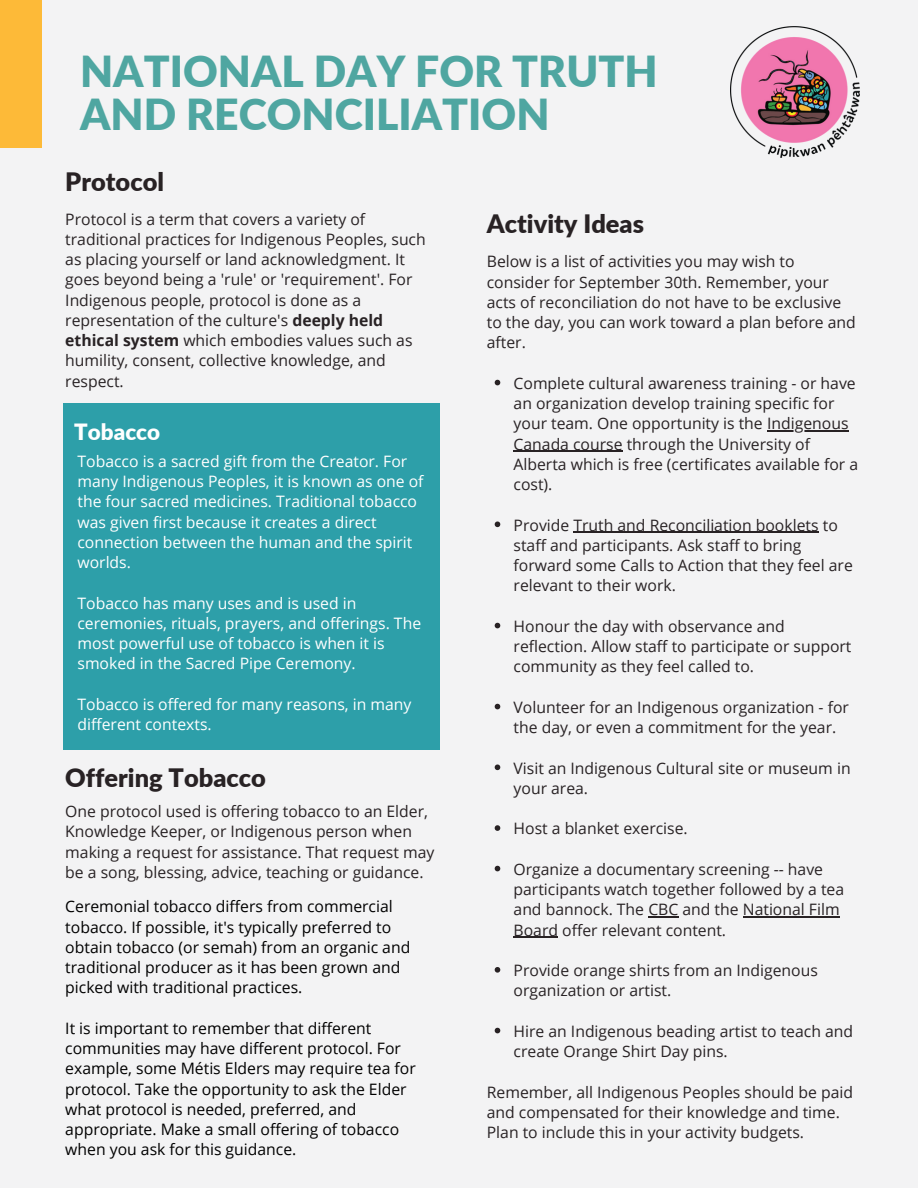
<style>
.page{position:relative;width:918px;height:1188px;background:#f3f3f4}
.page>*{position:absolute;margin:0;border:0;box-sizing:border-box;transform-origin:0 0}
.t1{font:900 42.75px/42.8px "Lato";color:#4fa6a1}
.t2{font:900 25.35px "Lato";color:#282224}
.t3{font:900 22.35px "Lato";color:#fff}
.t4{font:15.75px/20.2px "Open Sans";color:#282224}
.t5{font:15.75px/20.2px "Open Sans";color:#000}
.t6{font:15.75px/20.2px "Open Sans";color:#fff}
.s1{font-weight:700}
</style>
<div class="page">
<div style="left:63px;top:404px;width:377px;height:346px;background:#2d9fa9"></div>
<img style="left:731px;top:26px;width:128px;height:132px">
<div style="left:0;top:0;width:42px;height:147px;background:#fdba38"></div>
<svg style="left:495px;top:380px;width:5px;height:5px"></svg>
<hr style="left:767px;top:430px;width:82px;height:2px;background:#282224">
<hr style="left:514px;top:451px;width:109px;height:1px;background:#282224">
<svg style="left:495px;top:522px;width:5px;height:5px"></svg>
<hr style="left:573px;top:532px;width:246px;height:1px;background:#282224">
<svg style="left:495px;top:623px;width:5px;height:5px"></svg>
<svg style="left:495px;top:704px;width:5px;height:5px"></svg>
<svg style="left:495px;top:765px;width:5px;height:5px"></svg>
<svg style="left:495px;top:825px;width:5px;height:6px"></svg>
<svg style="left:495px;top:866px;width:5px;height:5px"></svg>
<hr style="left:648px;top:916px;width:30px;height:2px;background:#282224">
<hr style="left:743px;top:916px;width:97px;height:2px;background:#282224">
<hr style="left:514px;top:937px;width:44px;height:1px;background:#282224">
<svg style="left:495px;top:967px;width:5px;height:6px"></svg>
<svg style="left:495px;top:1028px;width:5px;height:5px"></svg>
<h1 class="t1" style="left:80px;top:49px;width:579px">NATIONAL DAY FOR TRUTH<br>AND RECONCILIATION</h1>
<h2 class="t2" style="left:65px;top:166px;width:100px">Protocol</h2>
<p class="t4" style="left:65px;top:208px;width:362px">Protocol is a term that covers a variety of traditional practices for Indigenous Peoples, such as placing yourself or land acknowledgment. It goes beyond being a 'rule' or 'requirement'. For Indigenous people, protocol is done as a representation of the culture's <span class="s1">deeply held ethical system</span> which embodies values such as humility, consent, collective knowledge, and respect.</p>
<h3 class="t3" style="left:74px;top:418px;width:87px">Tobacco</h3>
<p class="t6" style="left:77px;top:451px;width:348px">Tobacco is a sacred gift from the Creator. For many Indigenous Peoples, it is known as one of the four sacred medicines. Traditional tobacco was given first because it creates a direct connection between the human and the spirit worlds.</p>
<p class="t6" style="left:77px;top:592px;width:345px">Tobacco has many uses and is used in ceremonies, rituals, prayers, and offerings. The most powerful use of tobacco is when it is smoked in the Sacred Pipe Ceremony.</p>
<p class="t6" style="left:77px;top:694px;width:335px">Tobacco is offered for many reasons, in many different contexts.</p>
<h2 class="t2" style="left:65px;top:762px;width:202px">Offering Tobacco</h2>
<p class="t4" style="left:65px;top:801px;width:371px">One protocol used is offering tobacco to an Elder, Knowledge Keeper, or Indigenous person when making a request for assistance. That request may be a song, blessing, advice, teaching or guidance.</p>
<p class="t5" style="left:65px;top:896px;width:347px">Ceremonial tobacco differs from commercial tobacco. If possible, it's typically preferred to obtain tobacco (or semah) from an organic and traditional producer as it has been grown and picked with traditional practices.</p>
<p class="t5" style="left:65px;top:1018px;width:352px">It is important to remember that different communities may have different protocol. For example, some Métis Elders may require tea for protocol. Take the opportunity to ask the Elder what protocol is needed, preferred, and appropriate. Make a small offering of tobacco when you ask for this guidance.</p>
<h2 class="t2" style="left:487px;top:208px;width:159px">Activity Ideas</h2>
<p class="t4" style="left:487px;top:251px;width:371px">Below is a list of activities you may wish to consider for September 30th. Remember, your acts of reconciliation do not have to be exclusive to the day, you can work toward a plan before and after.</p>
<p class="t4" style="left:514px;top:373px;width:346px">Complete cultural awareness training - or have an organization develop training specific for your team. One opportunity is the Indigenous Canada course through the University of Alberta which is free (certificates available for a cost).</p>
<p class="t4" style="left:514px;top:514px;width:341px">Provide Truth and Reconciliation booklets to staff and participants. Ask staff to bring forward some Calls to Action that they feel are relevant to their work.</p>
<p class="t4" style="left:514px;top:616px;width:339px">Honour the day with observance and reflection. Allow staff to participate or support community as they feel called to.</p>
<p class="t4" style="left:514px;top:697px;width:337px">Volunteer for an Indigenous organization - for the day, or even a commitment for the year.</p>
<p class="t4" style="left:514px;top:757px;width:339px">Visit an Indigenous Cultural site or museum in your area.</p>
<p class="t4" style="left:514px;top:818px;width:176px">Host a blanket exercise.</p>
<p class="t4" style="left:514px;top:859px;width:332px">Organize a documentary screening -- have participants watch together followed by a tea and bannock. The CBC and the National Film Board offer relevant content.</p>
<p class="t4" style="left:514px;top:960px;width:306px">Provide orange shirts from an Indigenous organization or artist.</p>
<p class="t4" style="left:514px;top:1021px;width:341px">Hire an Indigenous beading artist to teach and create Orange Shirt Day pins.</p>
<p class="t4" style="left:487px;top:1081px;width:368px">Remember, all Indigenous Peoples should be paid and compensated for their knowledge and time.<br>Plan to include this in your activity budgets.</p>
</div>
